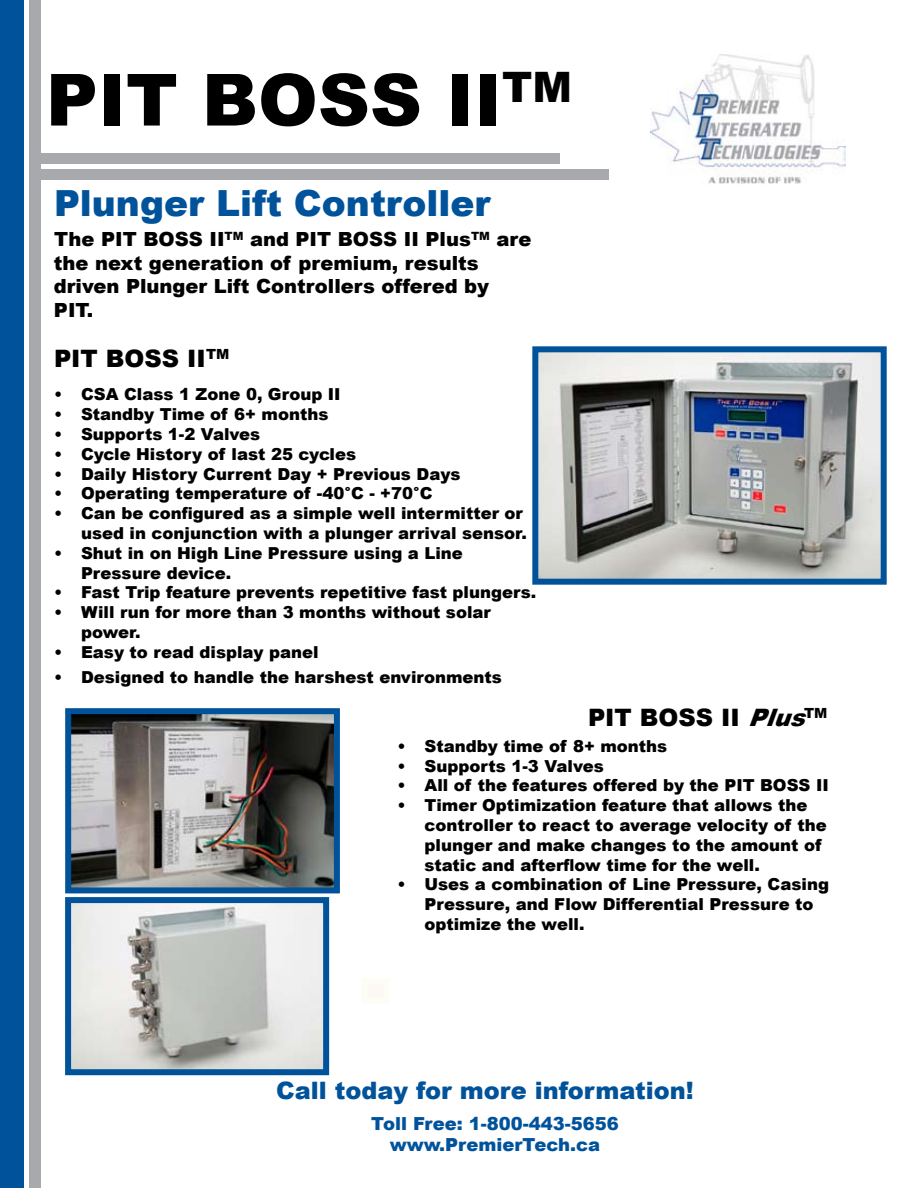
<style>
.page{position:relative;width:918px;height:1188px;background:#fff}
.page>*{position:absolute;margin:0;border:0;box-sizing:border-box;transform-origin:0 0}
.t1{font:900 72px "Arial";color:#000}
.t2{font:900 36px "Arial";color:#00539b}
.t3{font:900 24px "Arial";color:#00539b}
.t4{font:900 24px "Arial";color:#000}
.t5{font:900 19.5px/23.4px "Arial";color:#000}
.t6{font:900 18px/21.6px "Arial";color:#00539b;text-align:center}
.t7{font:900 16.5px/19.8px "Arial";color:#000}
.s1{font-style:italic}
</style>
<div class="page">
<div style="left:0;top:0;width:24px;height:1188px;background:#00539b"></div>
<div style="left:29px;top:0;width:11px;height:1188px;background:#a7a9ac"></div>
<div style="left:34px;top:170px;width:575px;height:10px;background:#a7a9ac"></div>
<img style="left:651px;top:54px;width:195px;height:130px">
<div style="left:33px;top:153px;width:527px;height:11px;background:#a7a9ac"></div>
<img style="left:539px;top:353px;width:341px;height:225px">
<div style="left:532px;top:346px;width:355px;height:239px;border:6px solid #00539b"></div>
<img style="left:72px;top:715px;width:261px;height:171px">
<div style="left:65px;top:708px;width:275px;height:185px;border:6px solid #00539b"></div>
<div style="left:362px;top:978px;width:28px;height:26px;background:#fcf9f4"></div>
<img style="left:72px;top:904px;width:250px;height:164px">
<div style="left:65px;top:897px;width:264px;height:178px;border:6px solid #00539b"></div>
<h1 class="t1" style="left:46px;top:48px;width:527px">PIT BOSS II<sup>TM</sup></h1>
<h2 class="t2" style="left:54px;top:177px;width:438px">Plunger Lift Controller</h2>
<p class="t5" style="left:54px;top:227px;width:479px">The PIT BOSS II<sup>TM</sup> and PIT BOSS II Plus<sup>TM</sup> are the next generation of premium, results driven Plunger Lift Controllers offered by<br>PIT.</p>
<h3 class="t4" style="left:54px;top:341px;width:177px">PIT BOSS II<sup>TM</sup></h3>
<p class="t7" style="left:54px;top:384px;width:288px">• CSA Class 1 Zone 0, Group II</p>
<p class="t7" style="left:54px;top:404px;width:276px">• Standby Time of 6+ months</p>
<p class="t7" style="left:54px;top:424px;width:208px">• Supports 1-2 Valves</p>
<p class="t7" style="left:54px;top:443px;width:304px">• Cycle History of last 25 cycles</p>
<p class="t7" style="left:54px;top:463px;width:408px">• Daily History Current Day + Previous Days</p>
<p class="t7" style="left:54px;top:483px;width:380px">• Operating temperature of -40°C - +70°C</p>
<p class="t7" style="left:54px;top:503px;width:474px;text-align:right">• Can be configured as a simple well intermitter or used in conjunction with a plunger arrival sensor.</p>
<p class="t7" style="left:81px;top:542px;width:383px;text-indent:-27px">• Shut in on High Line Pressure using a Line<br>Pressure device.</p>
<p class="t7" style="left:54px;top:582px;width:484px">• Fast Trip feature prevents repetitive fast plungers.</p>
<p class="t7" style="left:81px;top:602px;width:411px;text-indent:-27px">• Will run for more than 3 months without solar power.</p>
<p class="t7" style="left:54px;top:641px;width:266px">• Easy to read display panel</p>
<p class="t7" style="left:54px;top:667px;width:450px">• Designed to handle the harshest environments</p>
<h3 class="t4" style="left:588px;top:700px;width:241px">PIT BOSS II <span class="s1">Plus</span><sup>TM</sup></h3>
<p class="t7" style="left:398px;top:736px;width:271px">• Standby time of 8+ months</p>
<p class="t7" style="left:398px;top:755px;width:208px">• Supports 1-3 Valves</p>
<p class="t7" style="left:398px;top:775px;width:433px">• All of the features offered by the PIT BOSS II</p>
<p class="t7" style="left:424px;top:795px;width:404px;text-indent:-27px">• Timer Optimization feature that allows the controller to react to average velocity of the plunger and make changes to the amount of static and afterflow time for the well.</p>
<p class="t7" style="left:424px;top:874px;width:406px;text-indent:-27px">• Uses a combination of Line Pressure, Casing<br>Pressure, and Flow Differential Pressure to optimize the well.</p>
<h3 class="t3" style="left:276px;top:1073px;width:419px">Call today for more information!</h3>
<p class="t6" style="left:371px;top:1112px;width:249px">Toll Free: 1-800-443-5656 www.PremierTech.ca</p>
</div>
